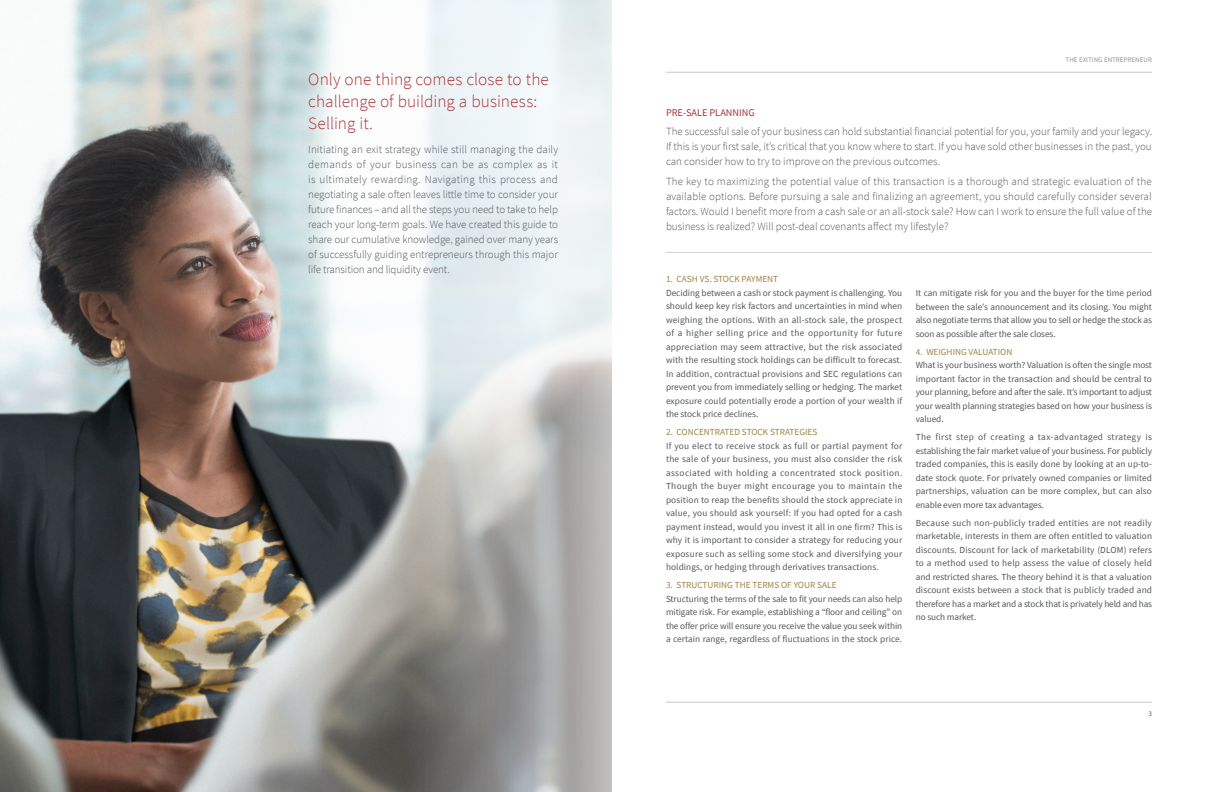
<style>
.page{position:relative;width:1224px;height:792px;background:#fff}
.page>*{position:absolute;margin:0;border:0;box-sizing:border-box;transform-origin:0 0}
.Body_Copy{font:300 17.2px/22px "Source Sans Pro";color:#ab3439}
.Body_Copy-2{font:300 11px/15px "Source Sans Pro";color:#54575a;text-align:justify}
.First_Tier_Subhead{font:10.2px "Source Sans Pro";color:#ab3439}
.Body_Copy-3{font:9.2px/13.5px "Source Sans Pro";letter-spacing:-.005em;color:#54575a;text-align:justify}
.Third_Tier_subhead{font:9.2px/13.5px "Source Sans Pro";letter-spacing:-.01em;color:#54575a;text-align:justify}
.Second_Tier_Subhead{font:9.2px "Source Sans Pro";color:#9f8344}
.t1{font:7px "Source Sans Pro";color:#939598}
.t2{font:7px "Source Sans Pro";color:#54575a}
</style>
<div class="page">
<hr style="left:666px;top:702px;width:486px;height:1px;background:#c7c8ca">
<hr style="left:666px;top:72px;width:486px;height:1px;background:#c7c8ca">
<img style="left:0;top:0;width:612px;height:792px">
<svg style="left:274px;top:0;width:338px;height:464px"></svg>
<hr style="left:666px;top:252px;width:486px;height:1px;background:#d3d2d3">
<p class="Body_Copy" style="left:308px;top:68px;width:242px">Only one thing comes close to the challenge of building a business:<br>Selling it.</p>
<p class="Body_Copy-2" style="left:308px;top:142px;width:251px">Initiating an exit strategy while still managing the daily demands of your business can be as complex as it is ultimately rewarding. Navigating this process and negotiating a sale often leaves little time to consider your future finances – and all the steps you need to take to help reach your long-term goals. We have created this guide to share our cumulative knowledge, gained over many years of successfully guiding entrepreneurs through this major life transition and liquidity event.</p>
<p class="t1" style="left:1066px;top:55px;width:88px">THE EXITING ENTREPRENEUR</p>
<p class="First_Tier_Subhead" style="left:666px;top:106px;width:90px">PRE-SALE PLANNING</p>
<p class="Body_Copy-2" style="left:666px;top:124px;width:488px">The successful sale of your business can hold substantial financial potential for you, your family and your legacy.<br>If this is your first sale, it’s critical that you know where to start. If you have sold other businesses in the past, you can consider how to try to improve on the previous outcomes.</p>
<p class="Body_Copy-2" style="left:666px;top:174px;width:488px">The key to maximizing the potential value of this transaction is a thorough and strategic evaluation of the available options. Before pursuing a sale and finalizing an agreement, you should carefully consider several factors. Would I benefit more from a cash sale or an all-stock sale? How can I work to ensure the full value of the business is realized? Will post-deal covenants affect my lifestyle?</p>
<p class="Second_Tier_Subhead" style="left:666px;top:273px;width:114px">1. CASH VS. STOCK PAYMENT</p>
<p class="Body_Copy-3" style="left:666px;top:286px;width:238px">Deciding between a cash or stock payment is challenging. You should keep key risk factors and uncertainties in mind when weighing the options. With an all-stock sale, the prospect of a higher selling price and the opportunity for future appreciation may seem attractive, but the risk associated with the resulting stock holdings can be difficult to forecast.<br>In addition, contractual provisions and SEC regulations can prevent you from immediately selling or hedging. The market exposure could potentially erode a portion of your wealth if the stock price declines.</p>
<p class="Second_Tier_Subhead" style="left:666px;top:426px;width:153px">2. CONCENTRATED STOCK STRATEGIES</p>
<p class="Body_Copy-3" style="left:666px;top:439px;width:238px">If you elect to receive stock as full or partial payment for the sale of your business, you must also consider the risk associated with holding a concentrated stock position.<br>Though the buyer might encourage you to maintain the position to reap the benefits should the stock appreciate in value, you should ask yourself: If you had opted for a cash payment instead, would you invest it all in one firm? This is why it is important to consider a strategy for reducing your exposure such as selling some stock and diversifying your holdings, or hedging through derivatives transactions.</p>
<p class="Second_Tier_Subhead" style="left:666px;top:579px;width:172px">3. STRUCTURING THE TERMS OF YOUR SALE</p>
<p class="Third_Tier_subhead" style="left:666px;top:592px;width:238px">Structuring the terms of the sale to fit your needs can also help mitigate risk. For example, establishing a “floor and ceiling” on the offer price will ensure you receive the value you seek within a certain range, regardless of fluctuations in the stock price.</p>
<p class="Third_Tier_subhead" style="left:916px;top:287px;width:238px">It can mitigate risk for you and the buyer for the time period between the sale’s announcement and its closing. You might also negotiate terms that allow you to sell or hedge the stock as soon as possible after the sale closes.</p>
<p class="Second_Tier_Subhead" style="left:916px;top:346px;width:98px">4. WEIGHING VALUATION</p>
<p class="Body_Copy-3" style="left:916px;top:359px;width:238px">What is your business worth? Valuation is often the single most important factor in the transaction and should be central to your planning, before and after the sale. It’s important to adjust your wealth planning strategies based on how your business is valued.</p>
<p class="Body_Copy-3" style="left:916px;top:431px;width:238px">The first step of creating a tax-advantaged strategy is establishing the fair market value of your business. For publicly traded companies, this is easily done by looking at an up-to&shy;date stock quote. For privately owned companies or limited partnerships, valuation can be more complex, but can also enable even more tax advantages.</p>
<p class="Body_Copy-3" style="left:916px;top:516px;width:238px">Because such non-publicly traded entities are not readily marketable, interests in them are often entitled to valuation discounts. Discount for lack of marketability (DLOM) refers to a method used to help assess the value of closely held and restricted shares. The theory behind it is that a valuation discount exists between a stock that is publicly traded and therefore has a market and a stock that is privately held and has no such market.</p>
<p class="t2" style="left:1149px;top:709px;width:5px">3</p>
</div>
